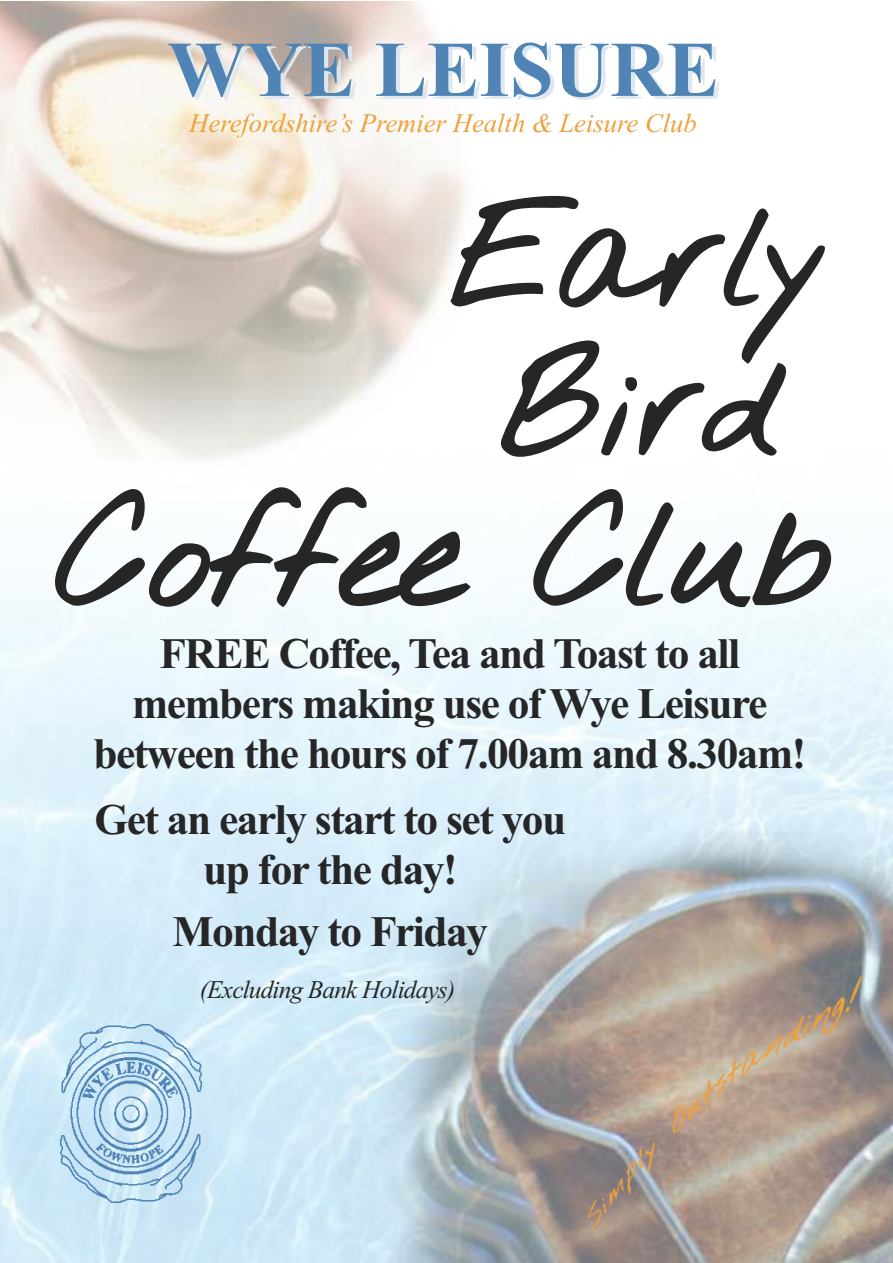
<style>
.page{position:relative;width:893px;height:1263px;background:#fff}
.page>*{position:absolute;margin:0;border:0;box-sizing:border-box;transform-origin:0 0}
.t1{font:700 129px "Nothing You Could Do";letter-spacing:-.065em;color:#272627}
.t2{font:700 121.5px/148.5px "Nothing You Could Do";letter-spacing:-.035em;color:#272627;text-align:center}
.t3{font:700 78.75px "Times New Roman";color:#4f84b5}
.t4{font:700 43.5px/49.8px "Times New Roman";letter-spacing:-.035em;color:#272627;text-align:center}
.t5{font:italic 26.7px "Times New Roman";color:#eea03d}
.t6{font:italic 25.5px "Times New Roman";letter-spacing:-.035em;color:#272627}
</style>
<div class="page">
<img style="left:0;top:1px;width:892px;height:1262px">
<img style="left:60px;top:1024px;width:142px;height:178px">
<img style="left:579px;top:969px;width:293px;height:268px">
<h3 class="t3" style="left:168px;top:15px;width:553px">WYE LEISURE</h3>
<p class="t5" style="left:189px;top:104px;width:509px">Herefordshire’s Premier Health &amp; Leisure Club</p>
<h2 class="t2" style="left:449px;top:185px;width:385px">Early<br>Bird</h2>
<h1 class="t1" style="left:56px;top:444px;width:783px">Coffee Club</h1>
<p class="t4" style="left:93px;top:627px;width:714px">FREE Coffee, Tea and Toast to all members making use of Wye Leisure between the hours of 7.00am and 8.30am!</p>
<p class="t4" style="left:94px;top:793px;width:473px">Get an early start to set you up for the day!</p>
<p class="t4" style="left:173px;top:906px;width:317px">Monday to Friday</p>
<p class="t6" style="left:200px;top:971px;width:257px">(Excluding Bank Holidays)</p>
</div>
